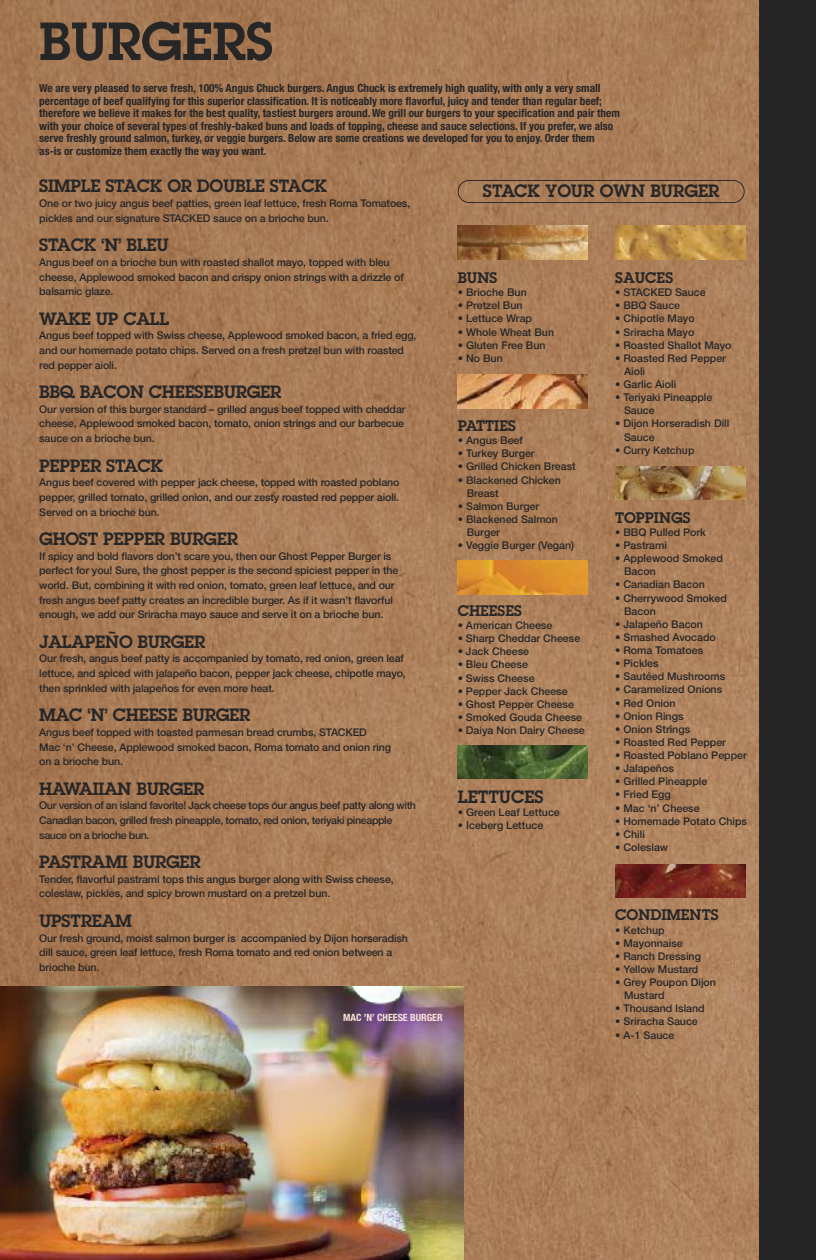
<style>
.page{position:relative;width:816px;height:1260px;background:#fff}
.page>*{position:absolute;margin:0;border:0;box-sizing:border-box;transform-origin:0 0}
.t1{font:600 52.5px "Lubalin Graph";color:#272627}
.t2{font:600 17.5px "Lubalin Graph";letter-spacing:-.01em;color:#272627}
.t3{font:600 15px "Lubalin Graph";color:#272627}
.t4{font:700 condensed 11.25px/12.5px "Helvetica Neue";color:#272627}
.t5{font:500 10.62px/14.6px "Helvetica Neue";letter-spacing:-.01em;color:#272627}
.t6{font:500 10.62px/14.6px "Helvetica Neue";letter-spacing:-.035em;color:#272627}
.t7{font:700 condensed 10px "Helvetica Neue";color:#f8e5d8}
</style>
<div class="page">
<img style="left:0;top:0;width:759px;height:1260px">
<img style="left:457px;top:226px;width:130px;height:34px">
<img style="left:615px;top:226px;width:130px;height:34px">
<img style="left:457px;top:374px;width:130px;height:34px">
<img style="left:615px;top:466px;width:130px;height:34px">
<img style="left:457px;top:745px;width:130px;height:34px">
<img style="left:615px;top:864px;width:130px;height:34px">
<img style="left:457px;top:560px;width:130px;height:34px">
<svg style="left:457px;top:180px;width:287px;height:23px"></svg>
<img style="left:0;top:986px;width:463px;height:274px">
<div style="left:759px;top:0;width:56px;height:1260px;background:#272627"></div>
<h1 class="t1" style="left:39px;top:11px;width:235px">BURGERS</h1>
<p class="t4" style="left:39px;top:82px;width:582px">We are very pleased to serve fresh, 100% Angus Chuck burgers. Angus Chuck is extremely high quality, with only a very small percentage of beef qualifying for this superior classification. It is noticeably more flavorful, juicy and tender than regular beef; therefore we believe it makes for the best quality, tastiest burgers around. We grill our burgers to your specification and pair them with your choice of several types of freshly-baked buns and loads of topping, cheese and sauce selections. If you prefer, we also serve freshly ground salmon, turkey, or veggie burgers. Below are some creations we developed for you to enjoy. Order them<br>as-is or customize them exactly the way you want.</p>
<h2 class="t2" style="left:483px;top:181px;width:238px">STACK YOUR OWN BURGER</h2>
<h2 class="t2" style="left:39px;top:176px;width:289px">SIMPLE STACK OR DOUBLE STACK</h2>
<p class="t5" style="left:39px;top:197px;width:372px">One or two juicy angus beef patties, green leaf lettuce, fresh Roma Tomatoes, pickles and our signature STACKED sauce on a brioche bun.</p>
<h2 class="t2" style="left:39px;top:235px;width:131px">STACK ‘N’ BLEU</h2>
<p class="t5" style="left:39px;top:256px;width:366px">Angus beef on a brioche bun with roasted shallot mayo, topped with bleu cheese, Applewood smoked bacon and crispy onion strings with a drizzle of balsamic glaze.</p>
<h2 class="t2" style="left:39px;top:308px;width:131px">WAKE UP CALL</h2>
<p class="t5" style="left:39px;top:329px;width:378px">Angus beef topped with Swiss cheese, Applewood smoked bacon, a fried egg, and our homemade potato chips. Served on a fresh pretzel bun with roasted red pepper aioli.</p>
<h2 class="t2" style="left:39px;top:382px;width:244px">BBQ BACON CHEESEBURGER</h2>
<p class="t5" style="left:39px;top:403px;width:367px">Our version of this burger standard – grilled angus beef topped with cheddar cheese, Applewood smoked bacon, tomato, onion strings and our barbecue sauce on a brioche bun.</p>
<h2 class="t2" style="left:39px;top:455px;width:125px">PEPPER STACK</h2>
<p class="t5" style="left:39px;top:476px;width:361px;text-align:justify">Angus beef covered with pepper jack cheese, topped with roasted poblano pepper, grilled tomato, grilled onion, and our zesty roasted red pepper aioli.<br>Served on a brioche bun.</p>
<h2 class="t2" style="left:39px;top:529px;width:200px">GHOST PEPPER BURGER</h2>
<p class="t5" style="left:39px;top:550px;width:360px">If spicy and bold flavors don’t scare you, then our Ghost Pepper Burger is perfect for you! Sure, the ghost pepper is the second spiciest pepper in the world. But, combining it with red onion, tomato, green leaf lettuce, and our fresh angus beef patty creates an incredible burger. As if it wasn’t flavorful enough, we add our Sriracha mayo sauce and serve it on a brioche bun.</p>
<h2 class="t2" style="left:39px;top:632px;width:168px">JALAPEÑO BURGER</h2>
<p class="t5" style="left:39px;top:652px;width:368px">Our fresh, angus beef patty is accompanied by tomato, red onion, green leaf lettuce, and spiced with jalapeño bacon, pepper jack cheese, chipotle mayo, then sprinkled with jalapeños for even more heat.</p>
<h2 class="t2" style="left:39px;top:705px;width:213px">MAC ‘N’ CHEESE BURGER</h2>
<p class="t5" style="left:39px;top:726px;width:353px">Angus beef topped with toasted parmesan bread crumbs, STACKED<br>Mac ‘n’ Cheese, Applewood smoked bacon, Roma tomato and onion ring on a brioche bun.</p>
<h2 class="t2" style="left:39px;top:778px;width:167px">HAWAIIAN BURGER</h2>
<p class="t6" style="left:39px;top:799px;width:378px">Our version of an island favorite! Jack cheese tops our angus beef patty along with<br>Canadian bacon, grilled fresh pineapple, tomato, red onion, teriyaki pineapple sauce on a brioche bun.</p>
<h2 class="t2" style="left:39px;top:852px;width:163px">PASTRAMI BURGER</h2>
<p class="t5" style="left:39px;top:873px;width:356px">Tender, flavorful pastrami tops this angus burger along with Swiss cheese, coleslaw, pickles, and spicy brown mustard on a pretzel bun.</p>
<h2 class="t2" style="left:39px;top:911px;width:94px">UPSTREAM</h2>
<p class="t5" style="left:39px;top:931px;width:370px">Our fresh ground, moist salmon burger is accompanied by Dijon horseradish dill sauce, green leaf lettuce, fresh Roma tomato and red onion between a brioche bun.</p>
<h3 class="t3" style="left:615px;top:269px;width:59px">SAUCES</h3>
<p class="t5" style="left:615px;top:286px;width:92px">• STACKED Sauce</p>
<p class="t5" style="left:615px;top:299px;width:66px">• BBQ Sauce</p>
<p class="t5" style="left:615px;top:312px;width:81px">• Chipotle Mayo</p>
<p class="t5" style="left:615px;top:325px;width:81px">• Sriracha Mayo</p>
<p class="t5" style="left:615px;top:339px;width:118px">• Roasted Shallot Mayo</p>
<p class="t5" style="left:624px;top:352px;width:103px;line-height:13.1px;text-indent:-9px">• Roasted Red Pepper<br>Aioli</p>
<p class="t5" style="left:615px;top:378px;width:62px">• Garlic Aioli</p>
<p class="t5" style="left:624px;top:392px;width:90px;line-height:13.1px;text-indent:-9px">• Teriyaki Pineapple<br>Sauce</p>
<p class="t5" style="left:624px;top:418px;width:107px;line-height:13.1px;text-indent:-9px">• Dijon Horseradish Dill<br>Sauce</p>
<p class="t5" style="left:615px;top:444px;width:81px">• Curry Ketchup</p>
<h3 class="t3" style="left:458px;top:269px;width:41px">BUNS</h3>
<p class="t5" style="left:458px;top:286px;width:70px">• Brioche Bun</p>
<p class="t5" style="left:458px;top:299px;width:66px">• Pretzel Bun</p>
<p class="t5" style="left:458px;top:312px;width:76px">• Lettuce Wrap</p>
<p class="t5" style="left:458px;top:325px;width:98px">• Whole Wheat Bun</p>
<p class="t5" style="left:458px;top:339px;width:89px">• Gluten Free Bun</p>
<p class="t5" style="left:458px;top:352px;width:46px">• No Bun</p>
<h3 class="t3" style="left:458px;top:417px;width:59px">PATTIES</h3>
<p class="t5" style="left:458px;top:434px;width:66px">• Angus Beef</p>
<p class="t5" style="left:458px;top:447px;width:78px">• Turkey Burger</p>
<p class="t5" style="left:458px;top:460px;width:119px">• Grilled Chicken Breast</p>
<p class="t5" style="left:466px;top:474px;width:96px;line-height:13.1px;text-indent:-9px">• Blackened Chicken<br>Breast</p>
<p class="t5" style="left:458px;top:500px;width:83px">• Salmon Burger</p>
<p class="t5" style="left:466px;top:514px;width:93px;line-height:13.1px;text-indent:-9px">• Blackened Salmon<br>Burger</p>
<p class="t5" style="left:458px;top:539px;width:118px">• Veggie Burger (Vegan)</p>
<h3 class="t3" style="left:615px;top:509px;width:77px">TOPPINGS</h3>
<p class="t5" style="left:615px;top:526px;width:92px">• BBQ Pulled Pork</p>
<p class="t5" style="left:615px;top:539px;width:53px">• Pastrami</p>
<p class="t5" style="left:624px;top:553px;width:100px;line-height:13.1px;text-indent:-9px">• Applewood Smoked<br>Bacon</p>
<p class="t5" style="left:615px;top:578px;width:91px">• Canadian Bacon</p>
<p class="t5" style="left:624px;top:592px;width:104px;line-height:13.1px;text-indent:-9px">• Cherrywood Smoked<br>Bacon</p>
<p class="t5" style="left:615px;top:618px;width:89px">• Jalapeño Bacon</p>
<p class="t5" style="left:615px;top:631px;width:102px">• Smashed Avocado</p>
<p class="t5" style="left:615px;top:644px;width:89px">• Roma Tomatoes</p>
<p class="t5" style="left:615px;top:657px;width:45px">• Pickles</p>
<p class="t5" style="left:615px;top:670px;width:111px">• Sautéed Mushrooms</p>
<p class="t5" style="left:615px;top:683px;width:108px">• Caramelized Onions</p>
<p class="t5" style="left:615px;top:696px;width:62px">• Red Onion</p>
<p class="t5" style="left:615px;top:710px;width:70px">• Onion Rings</p>
<p class="t5" style="left:615px;top:723px;width:76px">• Onion Strings</p>
<p class="t5" style="left:615px;top:736px;width:112px">• Roasted Red Pepper</p>
<p class="t5" style="left:615px;top:749px;width:133px">• Roasted Poblano Pepper</p>
<p class="t5" style="left:615px;top:762px;width:60px">• Jalapeños</p>
<p class="t5" style="left:615px;top:775px;width:93px">• Grilled Pineapple</p>
<p class="t5" style="left:615px;top:788px;width:57px">• Fried Egg</p>
<p class="t5" style="left:615px;top:801px;width:86px">• Mac ‘n’ Cheese</p>
<p class="t5" style="left:615px;top:815px;width:133px">• Homemade Potato Chips</p>
<p class="t5" style="left:615px;top:828px;width:31px">• Chili</p>
<p class="t5" style="left:615px;top:841px;width:54px">• Coleslaw</p>
<h3 class="t3" style="left:457px;top:602px;width:66px">CHEESES</h3>
<p class="t5" style="left:457px;top:619px;width:96px">• American Cheese</p>
<p class="t5" style="left:457px;top:632px;width:124px">• Sharp Cheddar Cheese</p>
<p class="t5" style="left:457px;top:645px;width:73px">• Jack Cheese</p>
<p class="t5" style="left:457px;top:658px;width:72px">• Bleu Cheese</p>
<p class="t5" style="left:457px;top:671px;width:78px">• Swiss Cheese</p>
<p class="t5" style="left:457px;top:685px;width:111px">• Pepper Jack Cheese</p>
<p class="t5" style="left:457px;top:698px;width:118px">• Ghost Pepper Cheese</p>
<p class="t5" style="left:457px;top:711px;width:126px">• Smoked Gouda Cheese</p>
<p class="t5" style="left:457px;top:724px;width:129px">• Daiya Non Dairy Cheese</p>
<h2 class="t2" style="left:458px;top:786px;width:87px">LETTUCES</h2>
<p class="t5" style="left:458px;top:806px;width:103px">• Green Leaf Lettuce</p>
<p class="t5" style="left:458px;top:819px;width:87px">• Iceberg Lettuce</p>
<h3 class="t3" style="left:615px;top:906px;width:105px">CONDIMENTS</h3>
<p class="t5" style="left:615px;top:923px;width:51px">• Ketchup</p>
<p class="t5" style="left:615px;top:937px;width:69px">• Mayonnaise</p>
<p class="t5" style="left:615px;top:950px;width:87px">• Ranch Dressing</p>
<p class="t5" style="left:615px;top:963px;width:85px">• Yellow Mustard</p>
<p class="t5" style="left:624px;top:977px;width:93px;line-height:13.1px;text-indent:-9px">• Grey Poupon Dijon<br>Mustard</p>
<p class="t5" style="left:615px;top:1002px;width:91px">• Thousand Island</p>
<p class="t5" style="left:615px;top:1015px;width:84px">• Sriracha Sauce</p>
<p class="t5" style="left:615px;top:1028px;width:60px">• A-1 Sauce</p>
<p class="t7" style="left:343px;top:1011px;width:101px">MAC ’N’ CHEESE BURGER</p>
</div>
